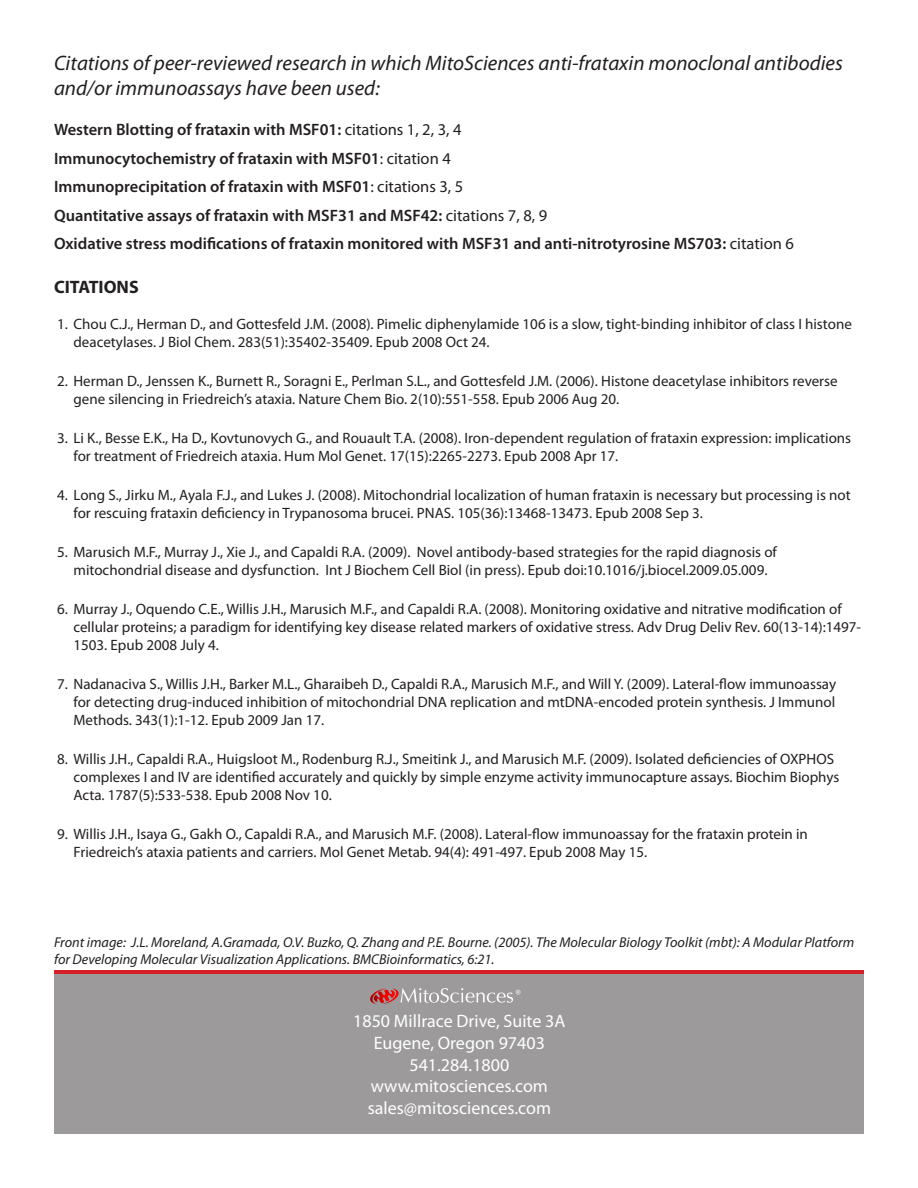
<style>
.page{position:relative;width:918px;height:1188px;background:#fff}
.page>*{position:absolute;margin:0;border:0;box-sizing:border-box;transform-origin:0 0}
.t1{font:italic 21px/25.2px "Myriad Pro";color:#231f20}
.t2{font:18px "Myriad Pro";color:#fff}
.t3{font:700 18px "Myriad Pro";color:#231f20}
.t4{font:600 16.5px "Myriad Pro";color:#231f20}
.t5{font:15px/18px "Myriad Pro";color:#231f20}
.t6{font:italic 14.25px/17.1px "Myriad Pro";color:#231f20}
.t7{font:10.65px "Myriad";color:#fff}
.s1{font-weight:400}
</style>
<div class="page">
<div style="left:55px;top:973px;width:808px;height:160px;background:#9c9a9b"></div>
<svg style="left:370px;top:988px;width:143px;height:16px"></svg>
<hr style="left:54px;top:970px;width:810px;height:4px;background:#d41f26">
<p class="t1" style="left:54px;top:50px;width:790px">Citations of peer-reviewed research in which MitoSciences anti-frataxin monoclonal antibodies and/or immunoassays have been used:</p>
<p class="t4" style="left:54px;top:119px;width:409px">Western Blotting of frataxin with MSF01: <span class="s1">citations 1, 2, 3, 4</span></p>
<p class="t4" style="left:54px;top:148px;width:398px">Immunocytochemistry of frataxin with MSF01<span class="s1">: citation 4</span></p>
<p class="t4" style="left:54px;top:176px;width:411px">Immunoprecipitation of frataxin with MSF01<span class="s1">: citations 3, 5</span></p>
<p class="t4" style="left:54px;top:205px;width:495px">Quantitative assays of frataxin with MSF31 and MSF42: <span class="s1">citations 7, 8, 9</span></p>
<p class="t4" style="left:54px;top:233px;width:741px">Oxidative stress modifications of frataxin monitored with MSF31 and anti-nitrotyrosine MS703: <span class="s1">citation 6</span></p>
<p class="t3" style="left:54px;top:275px;width:86px">CITATIONS</p>
<p class="t5" style="left:74px;top:315px;width:780px;text-indent:-16px">1. Chou C.J., Herman D., and Gottesfeld J.M. (2008). Pimelic diphenylamide 106 is a slow, tight-binding inhibitor of class I histone deacetylases. J Biol Chem. 283(51):35402-35409. Epub 2008 Oct 24.</p>
<p class="t5" style="left:74px;top:372px;width:766px;text-indent:-16px">2. Herman D., Jenssen K., Burnett R., Soragni E., Perlman S.L., and Gottesfeld J.M. (2006). Histone deacetylase inhibitors reverse gene silencing in Friedreich’s ataxia. Nature Chem Bio. 2(10):551-558. Epub 2006 Aug 20.</p>
<p class="t5" style="left:74px;top:429px;width:779px;text-indent:-16px">3. Li K., Besse E.K., Ha D., Kovtunovych G., and Rouault T.A. (2008). Iron-dependent regulation of frataxin expression: implications for treatment of Friedreich ataxia. Hum Mol Genet. 17(15):2265-2273. Epub 2008 Apr 17.</p>
<p class="t5" style="left:74px;top:486px;width:779px;text-indent:-16px">4. Long S., Jirku M., Ayala F.J., and Lukes J. (2008). Mitochondrial localization of human frataxin is necessary but processing is not for rescuing frataxin deficiency in Trypanosoma brucei. PNAS. 105(36):13468-13473. Epub 2008 Sep 3.</p>
<p class="t5" style="left:57px;top:543px;width:722px;text-align:center">5. Marusich M.F., Murray J., Xie J., and Capaldi R.A. (2009). Novel antibody-based strategies for the rapid diagnosis of mitochondrial disease and dysfunction. Int J Biochem Cell Biol (in press). Epub doi:10.1016/j.biocel.2009.05.009.</p>
<p class="t5" style="left:74px;top:600px;width:789px;text-indent:-16px">6. Murray J., Oquendo C.E., Willis J.H., Marusich M.F., and Capaldi R.A. (2008). Monitoring oxidative and nitrative modification of cellular proteins; a paradigm for identifying key disease related markers of oxidative stress. Adv Drug Deliv Rev. 60(13-14):1497-<br>1503. Epub 2008 July 4.</p>
<p class="t5" style="left:74px;top:675px;width:764px;text-align:justify;text-indent:-16px">7. Nadanaciva S., Willis J.H., Barker M.L., Gharaibeh D., Capaldi R.A., Marusich M.F., and Will Y. (2009). Lateral-flow immunoassay for detecting drug-induced inhibition of mitochondrial DNA replication and mtDNA-encoded protein synthesis. J Immunol Methods. 343(1):1-12. Epub 2009 Jan 17.</p>
<p class="t5" style="left:74px;top:750px;width:767px;text-indent:-16px">8. Willis J.H., Capaldi R.A., Huigsloot M., Rodenburg R.J., Smeitink J., and Marusich M.F. (2009). Isolated deficiencies of OXPHOS complexes I and IV are identified accurately and quickly by simple enzyme activity immunocapture assays. Biochim Biophys<br>Acta. 1787(5):533-538. Epub 2008 Nov 10.</p>
<p class="t5" style="left:74px;top:825px;width:736px;text-indent:-16px">9. Willis J.H., Isaya G., Gakh O., Capaldi R.A., and Marusich M.F. (2008). Lateral-flow immunoassay for the frataxin protein in<br>Friedreich’s ataxia patients and carriers. Mol Genet Metab. 94(4): 491-497. Epub 2008 May 15.</p>
<p class="t6" style="left:54px;top:933px;width:802px">Front image: J.L. Moreland, A.Gramada, O.V. Buzko, Q. Zhang and P.E. Bourne. (2005). The Molecular Biology Toolkit (mbt): A Modular Platform for Developing Molecular Visualization Applications. BMCBioinformatics, 6:21.</p>
<p class="t7" style="left:515px;top:988px;width:7px">®</p>
<p class="t2" style="left:353px;top:1010px;width:214px">1850 Millrace Drive, Suite 3A</p>
<p class="t2" style="left:374px;top:1032px;width:173px">Eugene, Oregon 97403</p>
<p class="t2" style="left:409px;top:1053px;width:101px">541.284.1800</p>
<p class="t2" style="left:371px;top:1075px;width:179px">www.mitosciences.com</p>
<p class="t2" style="left:368px;top:1097px;width:185px">sales@mitosciences.com</p>
</div>
